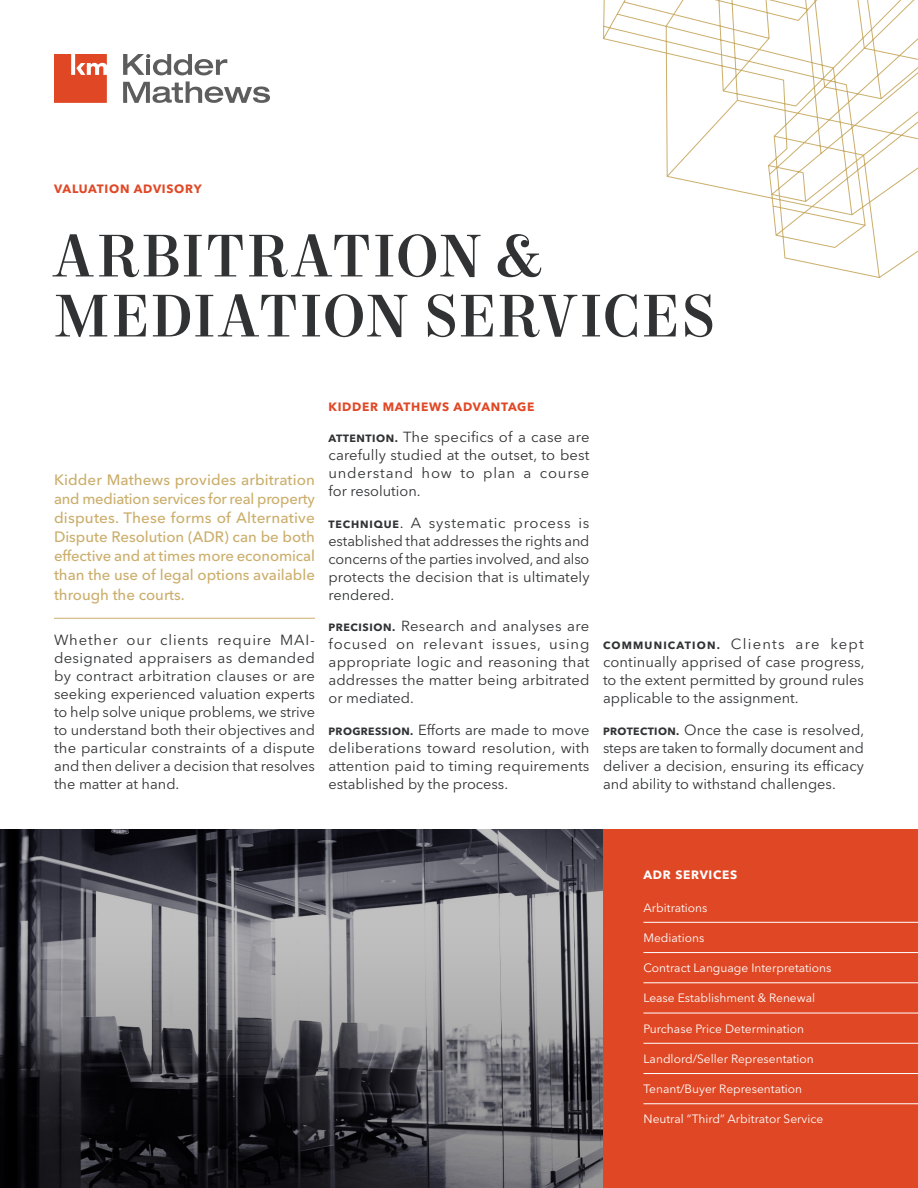
<style>
.page{position:relative;width:918px;height:1188px;background:#fff}
.page>*{position:absolute;margin:0;border:0;box-sizing:border-box;transform-origin:0 0}
.Headline_-_Level_1{font:500 60px/60px "Mort Modern 09";letter-spacing:.01em;color:#313234}
.First_Paragraph_-_Bo{font:500 15px/19.2px "Avenir Next LT Pro";color:#cbae6b;text-align:justify}
.Body_Copy_-_Charcoal{font:14.55px/18px "Avenir Next LT Pro";color:#313234;text-align:justify}
.Table_Input_-_White{font:12px "Avenir Next LT Pro";color:#fff}
.Subhead_-_Level_1{font:700 12px "Avenir Next LT Pro";letter-spacing:.06em;color:#e04825}
.Subhead_-_Level_1-2{font:700 12px "Avenir Next LT Pro";letter-spacing:.06em;color:#fff}
.Body_Copy_-_Charcoal-2{font:700 10.5px "Avenir Next LT Pro";letter-spacing:.11em;color:#313234}
.s1{font-weight:700;font-size:10.5px}
.s2{font-weight:400;font-size:14.55px}
</style>
<div class="page">
<svg style="left:123px;top:81px;width:147px;height:22px"></svg>
<svg style="left:123px;top:54px;width:104px;height:21px"></svg>
<svg style="left:54px;top:54px;width:53px;height:49px;background:#e35d3e"></svg>
<svg style="left:603px;top:0;width:315px;height:278px"></svg>
<hr style="left:54px;top:618px;width:261px;height:1px;background:#cbae6b">
<div style="left:603px;top:829px;width:315px;height:359px;background:#e04825"></div>
<hr style="left:644px;top:922px;width:274px;height:1px;background:#fff">
<hr style="left:644px;top:952px;width:274px;height:1px;background:#fff">
<hr style="left:644px;top:982px;width:274px;height:1px;background:#fff">
<hr style="left:644px;top:1013px;width:274px;height:1px;background:#fff">
<hr style="left:644px;top:1043px;width:274px;height:1px;background:#fff">
<hr style="left:644px;top:1073px;width:274px;height:1px;background:#fff">
<hr style="left:644px;top:1103px;width:274px;height:1px;background:#fff">
<img style="left:0;top:829px;width:603px;height:359px">
<p class="Subhead_-_Level_1" style="left:54px;top:181px;width:149px">VALUATION ADVISORY</p>
<p class="Headline_-_Level_1" style="left:54px;top:229px;width:663px">ARBITRATION &amp;<br>MEDIATION SERVICES</p>
<p class="First_Paragraph_-_Bo" style="left:54px;top:470px;width:263px">Kidder Mathews provides arbitration and mediation services for real property disputes. These forms of Alternative Dispute Resolution (ADR) can be both effective and at times more economical than the use of legal options available through the courts.</p>
<p class="Body_Copy_-_Charcoal" style="left:54px;top:630px;width:263px">Whether our clients require MAI&shy;designated appraisers as demanded by contract arbitration clauses or are seeking experienced valuation experts to help solve unique problems, we strive to understand both their objectives and the particular constraints of a dispute and then deliver a decision that resolves the matter at hand.</p>
<p class="Subhead_-_Level_1" style="left:328px;top:399px;width:208px">KIDDER MATHEWS ADVANTAGE</p>
<p class="Body_Copy_-_Charcoal" style="left:328px;top:428px;width:263px"><span class="s1">ATTENTION.</span> The specifics of a case are carefully studied at the outset, to best understand how to plan a course for resolution.</p>
<p class="Body_Copy_-_Charcoal" style="left:328px;top:513px;width:263px"><span class="s1">TECHNIQUE</span>. A systematic process is established that addresses the rights and concerns of the parties involved, and also protects the decision that is ultimately rendered.</p>
<p class="Body_Copy_-_Charcoal" style="left:328px;top:617px;width:263px"><span class="s1">PRECISION.</span> Research and analyses are focused on relevant issues, using appropriate logic and reasoning that addresses the matter being arbitrated or mediated.</p>
<p class="Body_Copy_-_Charcoal" style="left:328px;top:720px;width:263px"><span class="s1">PROGRESSION.</span> Efforts are made to move deliberations toward resolution, with attention paid to timing requirements established by the process.</p>
<p class="Body_Copy_-_Charcoal-2" style="left:603px;top:639px;width:262px">COMMUNICATION. <span class="s2">Clients are kept</span></p>
<p class="Body_Copy_-_Charcoal" style="left:603px;top:653px;width:263px">continually apprised of case progress, to the extent permitted by ground rules applicable to the assignment.</p>
<p class="Body_Copy_-_Charcoal" style="left:603px;top:720px;width:263px"><span class="s1">PROTECTION.</span> Once the case is resolved, steps are taken to formally document and deliver a decision, ensuring its efficacy and ability to withstand challenges.</p>
<p class="Subhead_-_Level_1-2" style="left:644px;top:867px;width:95px">ADR SERVICES</p>
<p class="Table_Input_-_White" style="left:644px;top:900px;width:66px">Arbitrations</p>
<p class="Table_Input_-_White" style="left:644px;top:931px;width:62px">Mediations</p>
<p class="Table_Input_-_White" style="left:644px;top:961px;width:190px">Contract Language Interpretations</p>
<p class="Table_Input_-_White" style="left:644px;top:991px;width:173px">Lease Establishment &amp; Renewal</p>
<p class="Table_Input_-_White" style="left:644px;top:1021px;width:162px">Purchase Price Determination</p>
<p class="Table_Input_-_White" style="left:644px;top:1052px;width:172px">Landlord/Seller Representation</p>
<p class="Table_Input_-_White" style="left:644px;top:1082px;width:160px">Tenant/Buyer Representation</p>
<p class="Table_Input_-_White" style="left:644px;top:1112px;width:181px">Neutral “Third” Arbitrator Service</p>
</div>
